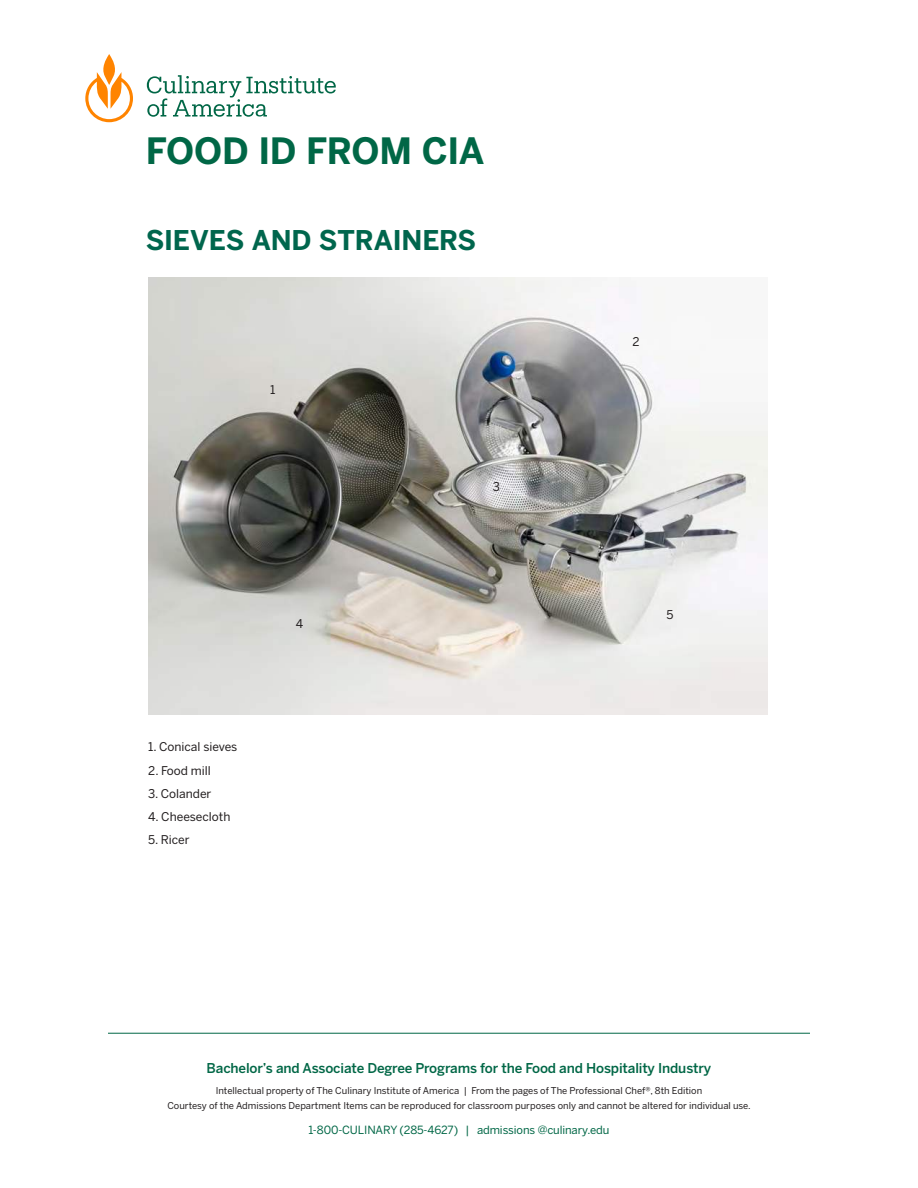
<style>
.page{position:relative;width:918px;height:1188px;background:#fff}
.page>*{position:absolute;margin:0;border:0;box-sizing:border-box;transform-origin:0 0}
.t1{font:700 36px "Benton Sans";letter-spacing:-.01em;color:#006746}
.t2{font:700 27px "Benton Sans";letter-spacing:-.005em;color:#00664d}
.t3{font:500 13.5px "Benton Sans";letter-spacing:-.01em;color:#006746}
.t4{font:12px "Benton Sans";color:#221e1f}
.t5{font:11.25px "Benton Sans";letter-spacing:-.01em;color:#006746}
.t6{font:9.3px/15px "Benton Sans";color:#221e1f;text-align:center}
</style>
<div class="page">
<svg style="left:85px;top:54px;width:48px;height:68px"></svg>
<svg style="left:147px;top:75px;width:189px;height:42px"></svg>
<hr style="left:108px;top:1033px;width:702px;height:1px;background:#006746">
<img style="left:148px;top:277px;width:619px;height:438px">
<h1 class="t1" style="left:146px;top:131px;width:340px">FOOD ID FROM CIA</h1>
<h2 class="t2" style="left:146px;top:225px;width:332px">SIEVES AND STRAINERS</h2>
<p class="t4" style="left:270px;top:385px;width:7px">1</p>
<p class="t4" style="left:148px;top:742px;width:91px">1. Conical sieves</p>
<p class="t4" style="left:148px;top:766px;width:64px">2. Food mill</p>
<p class="t4" style="left:148px;top:789px;width:65px">3. Colander</p>
<p class="t4" style="left:148px;top:812px;width:84px">4. Cheesecloth</p>
<p class="t4" style="left:148px;top:835px;width:43px">5. Ricer</p>
<p class="t4" style="left:296px;top:618px;width:9px">4</p>
<p class="t4" style="left:493px;top:482px;width:9px">3</p>
<p class="t4" style="left:632px;top:337px;width:9px">2</p>
<p class="t4" style="left:666px;top:610px;width:9px">5</p>
<h3 class="t3" style="left:207px;top:1063px;width:506px">Bachelor’s and Associate Degree Programs for the Food and Hospitality Industry</h3>
<p class="t6" style="left:167px;top:1084px;width:585px">Intellectual property of The Culinary Institute of America | From the pages of The Professional Chef®, 8th Edition<br>Courtesy of the Admissions Department Items can be reproduced for classroom purposes only and cannot be altered for individual use.</p>
<p class="t5" style="left:309px;top:1125px;width:302px">1-800-CULINARY (285-4627) | admissions @culinary.edu</p>
</div>
